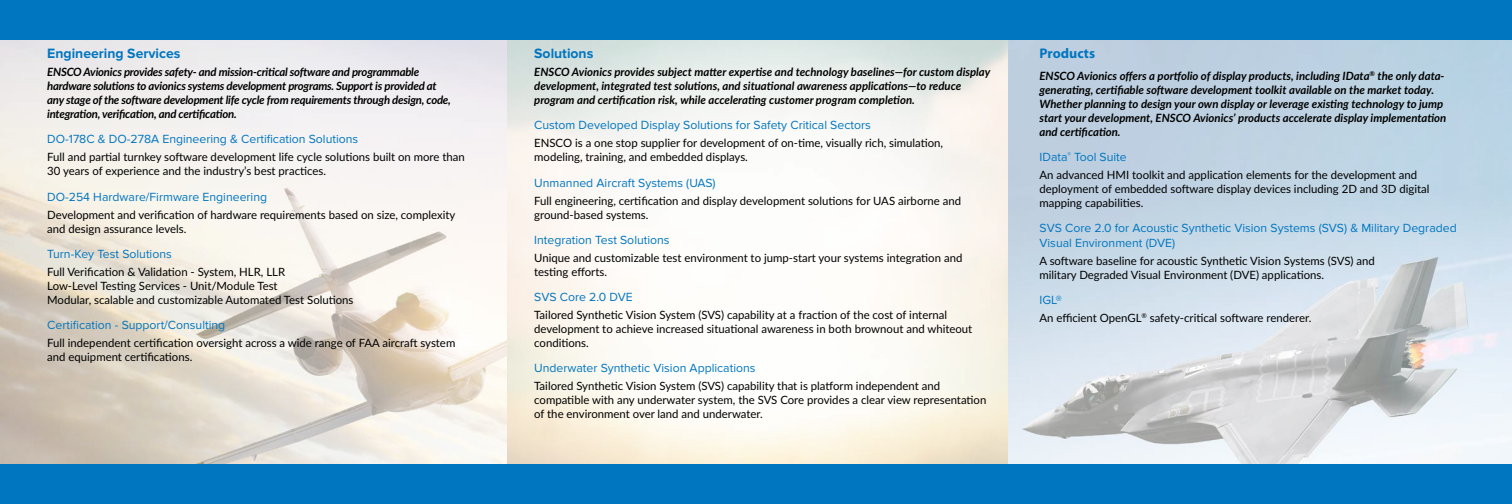
<style>
.page{position:relative;width:1512px;height:504px;background:#fff}
.page>*{position:absolute;margin:0;border:0;box-sizing:border-box;transform-origin:0 0}
.t1{font:700 14px "Proxima Nova";color:#0076c0}
.t2{font:700 14px "Myriad Pro";color:#0076c0}
.t3{font:12.25px/14.7px "Proxima Nova";color:#0076c0}
.t4{font:11.38px/14px "Lato";color:#000}
.t5{font:italic 700 11.38px/14px "Lato";color:#000}
.t6{font:italic 700 11.38px/14px "Lato";letter-spacing:-.02em;color:#000}
</style>
<div class="page">
<img style="left:0;top:40px;width:1512px;height:425px">
<div style="left:0;top:0;width:1512px;height:40px;background:#0076c0"></div>
<div style="left:0;top:465px;width:1512px;height:39px;background:#0076c0"></div>
<p class="t1" style="left:47px;top:46px;width:135px">Engineering Services</p>
<p class="t6" style="left:47px;top:65px;width:405px">ENSCO Avionics provides safety- and mission-critical software and programmable hardware solutions to avionics systems development programs. Support is provided at any stage of the software development life cycle from requirements through design, code, integration, verification, and certification.</p>
<p class="t3" style="left:47px;top:132px;width:313px">DO-178C &amp; DO-278A Engineering &amp; Certification Solutions</p>
<p class="t4" style="left:47px;top:150px;width:419px">Full and partial turnkey software development life cycle solutions built on more than<br>30 years of experience and the industry’s best practices.</p>
<p class="t3" style="left:47px;top:189px;width:221px">DO-254 Hardware/Firmware Engineering</p>
<p class="t4" style="left:47px;top:207px;width:410px">Development and verification of hardware requirements based on size, complexity and design assurance levels.</p>
<p class="t3" style="left:47px;top:247px;width:126px">Turn-Key Test Solutions</p>
<p class="t4" style="left:47px;top:264px;width:308px">Full Verification &amp; Validation - System, HLR, LLR<br>Low-Level Testing Services - Unit/Module Test<br>Modular, scalable and customizable Automated Test Solutions</p>
<p class="t3" style="left:47px;top:318px;width:180px">Certification - Support/Consulting</p>
<p class="t4" style="left:47px;top:335px;width:410px">Full independent certification oversight across a wide range of FAA aircraft system and equipment certifications.</p>
<p class="t1" style="left:534px;top:46px;width:61px">Solutions</p>
<p class="t5" style="left:534px;top:65px;width:458px">ENSCO Avionics provides subject matter expertise and technology baselines—for custom display development, integrated test solutions, and situational awareness applications—to reduce program and certification risk, while accelerating customer program completion.</p>
<p class="t3" style="left:534px;top:118px;width:338px">Custom Developed Display Solutions for Safety Critical Sectors</p>
<p class="t4" style="left:534px;top:136px;width:411px">ENSCO is a one stop supplier for development of on-time, visually rich, simulation, modeling, training, and embedded displays.</p>
<p class="t3" style="left:534px;top:175px;width:183px">Unmanned Aircraft Systems (UAS)</p>
<p class="t4" style="left:534px;top:193px;width:428px">Full engineering, certification and display development solutions for UAS airborne and ground-based systems.</p>
<p class="t3" style="left:534px;top:233px;width:137px">Integration Test Solutions</p>
<p class="t4" style="left:534px;top:250px;width:430px">Unique and customizable test environment to jump-start your systems integration and testing efforts.</p>
<p class="t3" style="left:534px;top:290px;width:100px">SVS Core 2.0 DVE</p>
<p class="t4" style="left:534px;top:307px;width:440px">Tailored Synthetic Vision System (SVS) capability at a fraction of the cost of internal development to achieve increased situational awareness in both brownout and whiteout conditions.</p>
<p class="t3" style="left:534px;top:361px;width:223px">Underwater Synthetic Vision Applications</p>
<p class="t4" style="left:534px;top:379px;width:454px">Tailored Synthetic Vision System (SVS) capability that is platform independent and compatible with any underwater system, the SVS Core provides a clear view representation of the environment over land and underwater.</p>
<p class="t2" style="left:1040px;top:44px;width:57px">Products</p>
<p class="t5" style="left:1039px;top:68px;width:408px">ENSCO Avionics offers a portfolio of display products, including IData<sup>®</sup> the only data&shy;generating, certifiable software development toolkit available on the market today.<br>Whether planning to design your own display or leverage existing technology to jump start your development, ENSCO Avionics’ products accelerate display implementation and certification.</p>
<p class="t3" style="left:1040px;top:150px;width:89px">IData<sup>®</sup> Tool Suite</p>
<p class="t4" style="left:1040px;top:167px;width:392px">An advanced HMI toolkit and application elements for the development and deployment of embedded software display devices including 2D and 3D digital mapping capabilities.</p>
<p class="t3" style="left:1040px;top:221px;width:419px">SVS Core 2.0 for Acoustic Synthetic Vision Systems (SVS) &amp; Military Degraded<br>Visual Environment (DVE)</p>
<p class="t4" style="left:1040px;top:253px;width:337px">A software baseline for acoustic Synthetic Vision Systems (SVS) and military Degraded Visual Environment (DVE) applications.</p>
<p class="t3" style="left:1040px;top:293px;width:24px">IGL®</p>
<p class="t4" style="left:1040px;top:310px;width:274px">An efficient OpenGL<sup>®</sup> safety-critical software renderer.</p>
</div>
